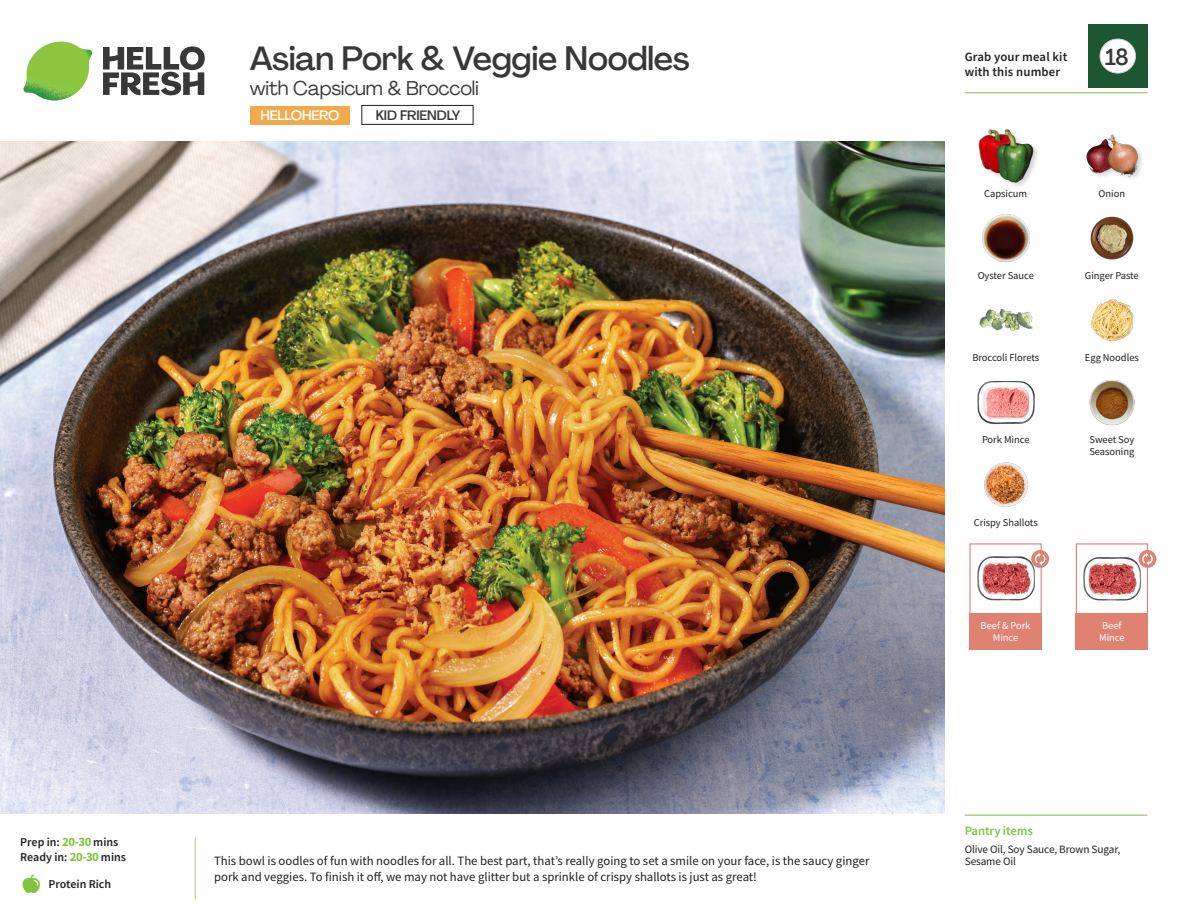
<style>
.page{position:relative;width:1188px;height:918px;background:#fff}
.page>*{position:absolute;margin:0;border:0;box-sizing:border-box;transform-origin:0 0}
._15_Titel_UK{font:500 33px "Agrandir";letter-spacing:-.01em;color:#383839}
._002_Label_Nr{font:500 22.8px "Agrandir";color:#383839;scale:.94 1}
._15_Titel_UK-2{font:19.5px "Agrandir";letter-spacing:-.01em;color:#383839}
.t1{font:500 13.5px "Agrandir";letter-spacing:-.01em;color:#383839}
.t2{font:500 13.5px "Agrandir";letter-spacing:-.01em;color:#fff}
.Step_6_Text_AU{font:12.75px/16.5px "Source Sans Pro";color:#231f20}
.t3{font:600 12.75px/15px "Source Sans Pro";letter-spacing:.01em;color:#231f20}
._04_Headers_Front{font:600 12.75px "Source Sans Pro";letter-spacing:-.01em;color:#81c340}
._04_Intro{font:600 12px "Source Sans Pro";color:#231f20}
._05_Pantry{font:11.25px/12px "Source Sans Pro";letter-spacing:-.01em;color:#231f20}
._18_FRONT_ingredients{font:10.5px/12px "Source Sans Pro";letter-spacing:-.005em;color:#231f20}
._18_FRONT_ingredients-2{font:10.5px/12px "Source Sans Pro";letter-spacing:-.005em;color:#fff}
.s1{font-weight:700;font-size:12.75px;color:#81c340}
</style>
<div class="page">
<svg style="left:103px;top:46px;width:102px;height:49px"></svg>
<img style="left:23px;top:42px;width:69px;height:59px">
<img style="left:0;top:142px;width:945px;height:672px">
<div style="left:362px;top:105px;width:111px;height:20px;border:1px solid #231f20"></div>
<div style="left:250px;top:106px;width:100px;height:19px;background:#f0aa4a"></div>
<div style="left:1076px;top:543px;width:72px;height:73px;border:1px solid #df8272"></div>
<div style="left:1076px;top:613px;width:72px;height:37px;background:#df8272"></div>
<div style="left:969px;top:613px;width:73px;height:37px;background:#df8272"></div>
<div style="left:969px;top:543px;width:73px;height:73px;border:1px solid #df8272"></div>
<img style="left:977px;top:552px;width:57px;height:49px">
<img style="left:1090px;top:299px;width:44px;height:43px">
<img style="left:1089px;top:380px;width:46px;height:46px">
<img style="left:977px;top:381px;width:57px;height:44px">
<img style="left:984px;top:462px;width:44px;height:45px">
<img style="left:1083px;top:553px;width:58px;height:48px">
<img style="left:979px;top:309px;width:54px;height:22px">
<img style="left:982px;top:214px;width:48px;height:48px">
<img style="left:1090px;top:216px;width:44px;height:44px">
<div style="left:977px;top:128px;width:64px;height:61px;background:#231f20;opacity:.2"></div>
<img style="left:977px;top:128px;width:57px;height:57px">
<div style="left:1085px;top:133px;width:60px;height:51px;background:#231f20;opacity:.2"></div>
<img style="left:1085px;top:133px;width:56px;height:51px">
<div style="left:1139px;top:550px;width:17px;height:18px;background:#df8272;border-radius:50%"></div>
<svg style="left:1142px;top:552px;width:11px;height:13px"></svg>
<svg style="left:1031px;top:550px;width:18px;height:18px"></svg>
<svg style="left:1035px;top:552px;width:10px;height:13px"></svg>
<hr style="left:965px;top:815px;width:183px;height:1px;background:#81c340">
<hr style="left:965px;top:92px;width:183px;height:1px;background:#81c340">
<div style="left:1088px;top:24px;width:60px;height:64px;background:#1d5732"></div>
<div style="left:1100px;top:39px;width:35px;height:34px;background:#fff;border-radius:50%"></div>
<div style="left:1100px;top:39px;width:36px;height:34px;border:1px solid #d1d2d4;border-radius:50%"></div>
<p class="_15_Titel_UK" style="left:250px;top:38px;width:441px">Asian Pork &amp; Veggie Noodles</p>
<p class="_15_Titel_UK-2" style="left:250px;top:76px;width:231px">with Capsicum &amp; Broccoli</p>
<p class="t2" style="left:260px;top:107px;width:81px">HELLOHERO</p>
<p class="t1" style="left:376px;top:107px;width:86px">KID FRIENDLY</p>
<p class="_04_Intro" style="left:20px;top:834px;width:100px">Prep in: <span class="s1">20-30</span> mins</p>
<p class="_04_Intro" style="left:20px;top:849px;width:107px">Ready in: <span class="s1">20-30</span> mins</p>
<p class="_04_Intro" style="left:49px;top:876px;width:64px">Protein Rich</p>
<p class="Step_6_Text_AU" style="left:214px;top:852px;width:657px">This bowl is oodles of fun with noodles for all. The best part, that’s really going to set a smile on your face, is the saucy ginger pork and veggies. To finish it off, we may not have glitter but a sprinkle of crispy shallots is just as great!</p>
<p class="t3" style="left:965px;top:49px;width:104px">Grab your meal kit with this number</p>
<p class="_002_Label_Nr" style="left:1105px;top:43px;width:26px">18</p>
<p class="_18_FRONT_ingredients" style="left:984px;top:188px;width:44px">Capsicum</p>
<p class="_18_FRONT_ingredients" style="left:1099px;top:188px;width:28px">Onion</p>
<p class="_18_FRONT_ingredients" style="left:978px;top:270px;width:58px">Oyster Sauce</p>
<p class="_18_FRONT_ingredients" style="left:1085px;top:270px;width:55px">Ginger Paste</p>
<p class="_18_FRONT_ingredients" style="left:972px;top:352px;width:68px">Broccoli Florets</p>
<p class="_18_FRONT_ingredients" style="left:1085px;top:352px;width:55px">Egg Noodles</p>
<p class="_18_FRONT_ingredients" style="left:982px;top:434px;width:49px">Pork Mince</p>
<p class="_18_FRONT_ingredients" style="left:974px;top:516px;width:65px">Crispy Shallots</p>
<p class="_18_FRONT_ingredients-2" style="left:981px;top:620px;width:51px;text-align:center">Beef &amp; Pork<br>Mince</p>
<p class="_18_FRONT_ingredients" style="left:1089px;top:433px;width:46px">Sweet Soy<br>Seasoning</p>
<p class="_18_FRONT_ingredients-2" style="left:1099px;top:620px;width:27px">Beef<br>Mince</p>
<p class="_04_Headers_Front" style="left:965px;top:822px;width:70px">Pantry items</p>
<p class="_05_Pantry" style="left:965px;top:843px;width:157px">Olive Oil, Soy Sauce, Brown Sugar,<br>Sesame Oil</p>
</div>
